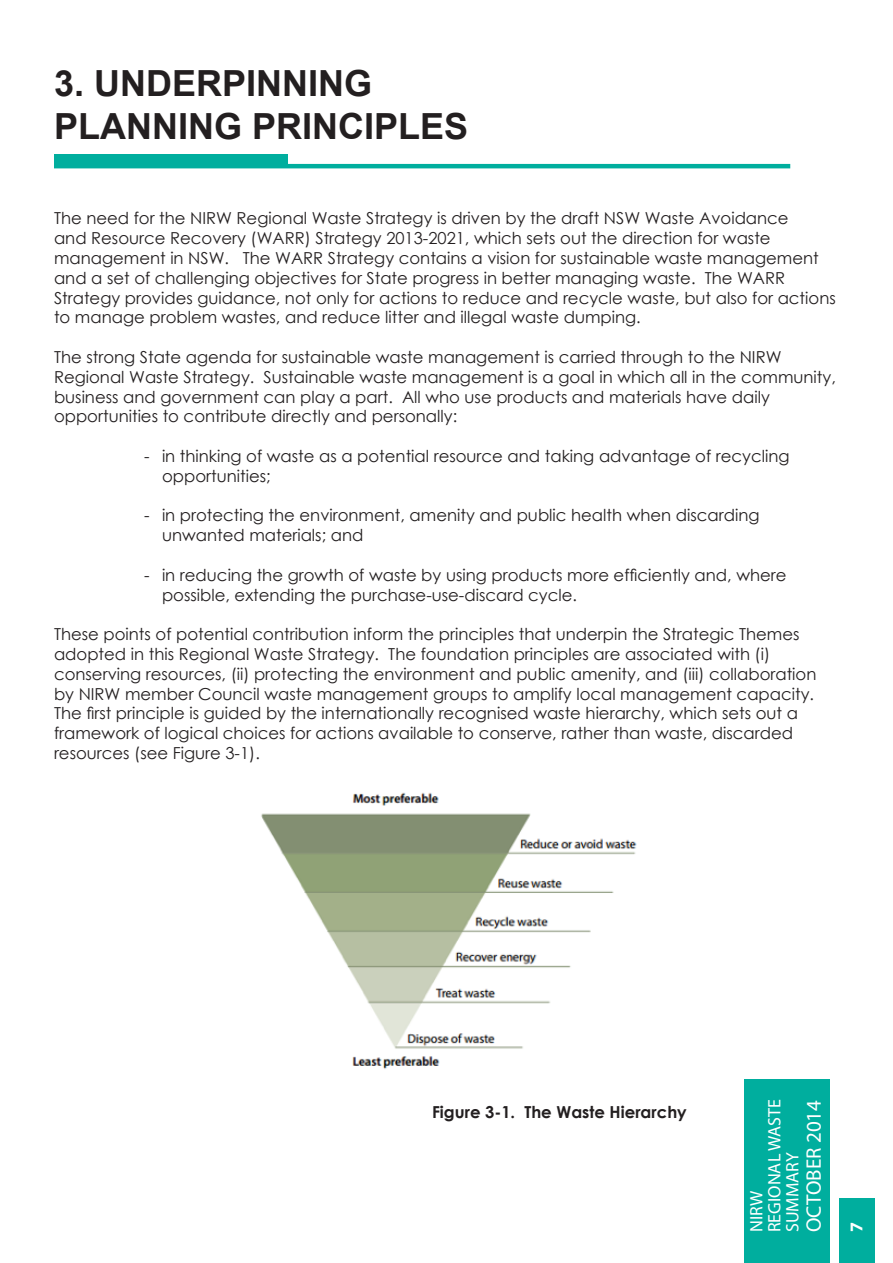
<style>
.page{position:relative;width:893px;height:1263px;background:#fff}
.page>*{position:absolute;margin:0;border:0;box-sizing:border-box;transform-origin:0 0}
.t1{font:700 36px/43.2px "Arial";color:#231f20}
.t2{font:21px "Myriad Pro";color:#fff}
.t3{font:18px/18px "Myriad Pro";color:#fff}
.t4{font:700 18px "Myriad Pro";color:#fff}
.t5{font:16.5px/19.8px "Century Gothic";color:#231f20}
.t6{font:700 16.5px "Century Gothic";color:#231f20}
</style>
<div class="page">
<div style="left:744px;top:1079px;width:85px;height:184px;background:#00ae9e"></div>
<div style="left:839px;top:1198px;width:36px;height:65px;background:#00ae9e"></div>
<img style="left:261px;top:792px;width:376px;height:277px">
<div style="left:54px;top:155px;width:233px;height:9px;background:#00ae9e"></div>
<hr style="left:54px;top:164px;width:736px;height:4px;background:#00ae9e">
<h1 class="t1" style="left:54px;top:63px;width:416px">3. UNDERPINNING<br>PLANNING PRINCIPLES</h1>
<p class="t5" style="left:54px;top:208px;width:783px">The need for the NIRW Regional Waste Strategy is driven by the draft NSW Waste Avoidance<br>and Resource Recovery (WARR) Strategy 2013-2021, which sets out the direction for waste management in NSW. The WARR Strategy contains a vision for sustainable waste management and a set of challenging objectives for State progress in better managing waste. The WARR Strategy provides guidance, not only for actions to reduce and recycle waste, but also for actions to manage problem wastes, and reduce litter and illegal waste dumping.</p>
<p class="t5" style="left:54px;top:347px;width:783px">The strong State agenda for sustainable waste management is carried through to the NIRW Regional Waste Strategy. Sustainable waste management is a goal in which all in the community, business and government can play a part. All who use products and materials have daily opportunities to contribute directly and personally:</p>
<p class="t5" style="left:162px;top:446px;width:629px;text-indent:-18px">- in thinking of waste as a potential resource and taking advantage of recycling opportunities;</p>
<p class="t5" style="left:162px;top:505px;width:599px;text-indent:-18px">- in protecting the environment, amenity and public health when discarding unwanted materials; and</p>
<p class="t5" style="left:162px;top:565px;width:626px;text-indent:-18px">- in reducing the growth of waste by using products more efficiently and, where possible, extending the purchase-use-discard cycle.</p>
<p class="t5" style="left:54px;top:624px;width:764px">These points of potential contribution inform the principles that underpin the Strategic Themes adopted in this Regional Waste Strategy. The foundation principles are associated with (i) conserving resources, (ii) protecting the environment and public amenity, and (iii) collaboration by NIRW member Council waste management groups to amplify local management capacity.<br>The first principle is guided by the internationally recognised waste hierarchy, which sets out a framework of logical choices for actions available to conserve, rather than waste, discarded resources (see Figure 3-1).</p>
<p class="t6" style="left:432px;top:1100px;width:256px">Figure 3-1. The Waste Hierarchy</p>
<p class="t3" style="left:747px;top:1232px;width:135px;rotate:-90deg">NIRW<br>REGIONAL WASTE<br>SUMMARY</p>
<p class="t2" style="left:801px;top:1232px;width:134px;rotate:-90deg">OCTOBER 2014</p>
<p class="t4" style="left:845px;top:1232px;width:11px;rotate:-90deg">7</p>
</div>
